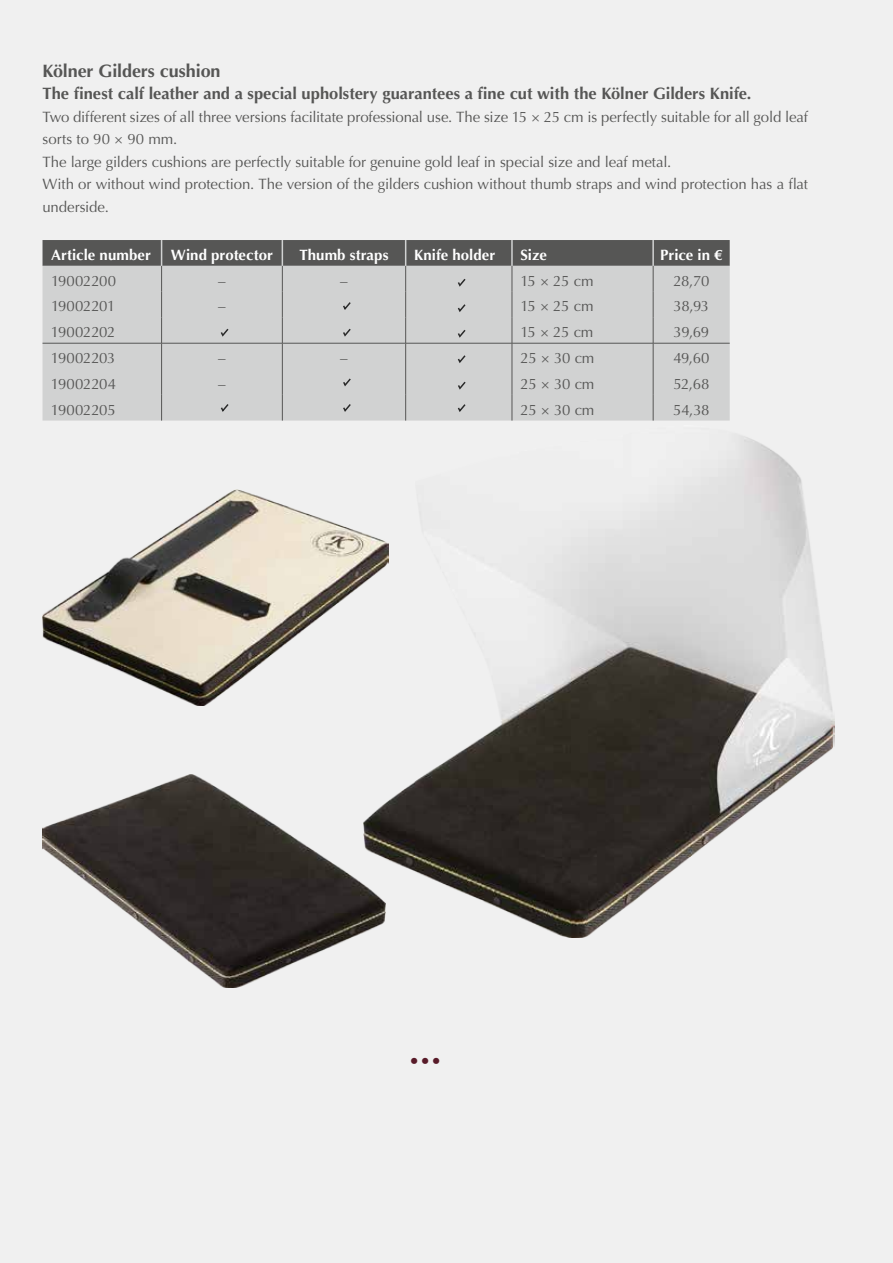
<style>
.page{position:relative;width:893px;height:1263px;background:#f0f0f0}
.page>*{position:absolute;margin:0;border:0;box-sizing:border-box;transform-origin:0 0}
.t1{font:700 18px "Optima";letter-spacing:-.005em;color:#565655}
.t2{font:700 18px "Optima";color:#581a28}
.t3{font:700 16.5px "Optima";color:#565655}
.t4{font:15px/22.5px "Optima";letter-spacing:-.01em;color:#565655}
.t5{font:700 15px "Optima";color:#fff}
</style>
<div class="page">
<svg style="left:43px;top:240px;width:687px;height:181px;background:#bebebe"></svg>
<img style="left:385px;top:435px;width:449px;height:503px">
<img style="left:43px;top:490px;width:346px;height:216px">
<img style="left:42px;top:775px;width:343px;height:212px">
<p class="t1" style="left:43px;top:60px;width:180px">Kölner Gilders cushion</p>
<p class="t3" style="left:43px;top:84px;width:710px">The finest calf leather and a special upholstery guarantees a fine cut with the Kölner Gilders Knife.</p>
<p class="t4" style="left:43px;top:105px;width:767px">Two different sizes of all three versions facilitate professional use. The size 15 × 25 cm is perfectly suitable for all gold leaf sorts to 90 × 90 mm.<br>The large gilders cushions are perfectly suitable for genuine gold leaf in special size and leaf metal.<br>With or without wind protection. The version of the gilders cushion without thumb straps and wind protection has a flat underside.</p>
<p class="t5" style="left:51px;top:246px;width:101px">Article number</p>
<p class="t5" style="left:171px;top:246px;width:103px">Wind protector</p>
<p class="t5" style="left:299px;top:246px;width:91px">Thumb straps</p>
<p class="t5" style="left:414px;top:246px;width:83px">Knife holder</p>
<p class="t5" style="left:520px;top:246px;width:28px">Size</p>
<p class="t5" style="left:660px;top:246px;width:64px">Price in €</p>
<p class="t4" style="left:51px;top:269px;width:67px">19002200</p>
<p class="t4" style="left:218px;top:269px;width:9px">–</p>
<p class="t4" style="left:340px;top:269px;width:9px">–</p>
<p class="t4" style="left:520px;top:269px;width:75px">15 × 25 cm</p>
<p class="t4" style="left:673px;top:269px;width:37px">28,70</p>
<p class="t4" style="left:51px;top:295px;width:66px">19002201</p>
<p class="t4" style="left:218px;top:295px;width:9px">–</p>
<p class="t4" style="left:520px;top:295px;width:75px">15 × 25 cm</p>
<p class="t4" style="left:674px;top:295px;width:37px">38,93</p>
<p class="t4" style="left:51px;top:321px;width:66px">19002202</p>
<p class="t4" style="left:520px;top:321px;width:75px">15 × 25 cm</p>
<p class="t4" style="left:674px;top:321px;width:37px">39,69</p>
<p class="t4" style="left:51px;top:347px;width:66px">19002203</p>
<p class="t4" style="left:218px;top:347px;width:9px">–</p>
<p class="t4" style="left:340px;top:347px;width:9px">–</p>
<p class="t4" style="left:520px;top:347px;width:76px">25 × 30 cm</p>
<p class="t4" style="left:673px;top:347px;width:38px">49,60</p>
<p class="t4" style="left:51px;top:373px;width:67px">19002204</p>
<p class="t4" style="left:218px;top:373px;width:9px">–</p>
<p class="t4" style="left:520px;top:373px;width:76px">25 × 30 cm</p>
<p class="t4" style="left:673px;top:373px;width:38px">52,68</p>
<p class="t4" style="left:51px;top:398px;width:66px">19002205</p>
<p class="t4" style="left:520px;top:398px;width:76px">25 × 30 cm</p>
<p class="t4" style="left:673px;top:398px;width:38px">54,38</p>
<p class="t2" style="left:409px;top:1050px;width:34px">•••</p>
</div>
